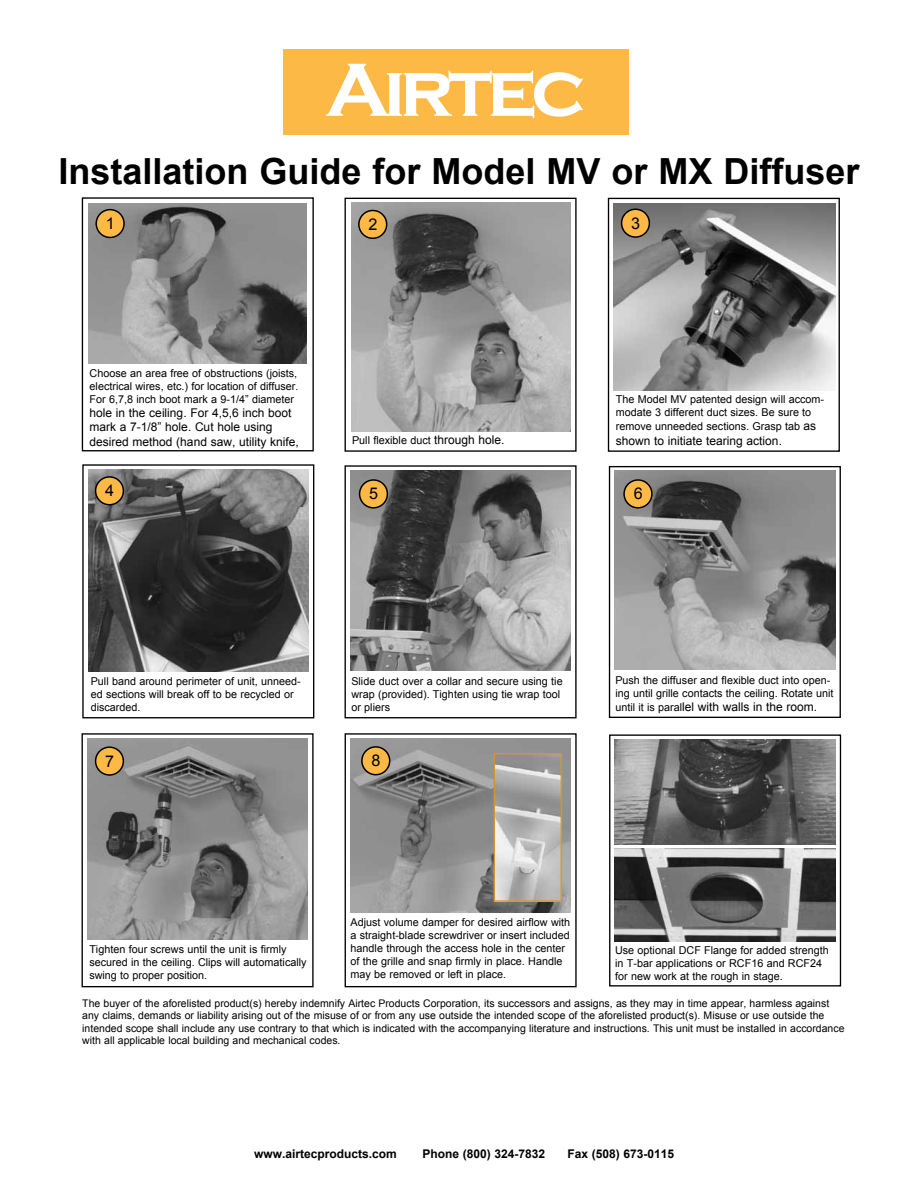
<style>
.page{position:relative;width:918px;height:1188px;background:#fff}
.page>*{position:absolute;margin:0;border:0;box-sizing:border-box;transform-origin:0 0}
.t1{font:700 78px "Copperplate Gothic";letter-spacing:-.075em;color:#fff}
.t2{font:700 36px "Arial";color:#000}
.t3{font:16.2px "Arial";color:#000}
.t4{font:12px/14.4px "Arial";color:#000}
.t5{font:700 12px "Arial";color:#000}
.t6{font:10.8px/12.9px "Arial";color:#000}
.t7{font:10.5px/12.6px "Arial";color:#000}
.s1{font-size:12px}
.s2{font-size:10.8px}
</style>
<div class="page">
<div style="left:608px;top:198px;width:232px;height:254px;border:1px solid #000"></div>
<img style="left:614px;top:203px;width:221px;height:188px">
<div style="left:345px;top:733px;width:232px;height:254px;border:1px solid #000"></div>
<div style="left:82px;top:733px;width:232px;height:254px;border:1px solid #000"></div>
<div style="left:609px;top:466px;width:232px;height:252px;border:1px solid #000"></div>
<div style="left:345px;top:465px;width:232px;height:253px;border:1px solid #000"></div>
<div style="left:82px;top:464px;width:232px;height:254px;border:1px solid #000"></div>
<div style="left:82px;top:197px;width:232px;height:254px;border:1px solid #000"></div>
<img style="left:88px;top:203px;width:219px;height:160px">
<div style="left:96px;top:210px;width:28px;height:27px;background:#fdb945;border-radius:50%"></div>
<div style="left:95px;top:209px;width:30px;height:29px;border:2px solid #000;border-radius:50%"></div>
<div style="left:345px;top:198px;width:232px;height:254px;border:1px solid #000"></div>
<img style="left:351px;top:739px;width:220px;height:174px">
<img style="left:88px;top:738px;width:219px;height:202px">
<img style="left:614px;top:471px;width:222px;height:199px">
<img style="left:351px;top:471px;width:220px;height:200px">
<img style="left:88px;top:470px;width:221px;height:201px">
<img style="left:351px;top:202px;width:220px;height:229px">
<div style="left:359px;top:210px;width:28px;height:28px;background:#fdb945;border-radius:50%"></div>
<div style="left:358px;top:210px;width:29px;height:29px;border:2px solid #000;border-radius:50%"></div>
<div style="left:622px;top:209px;width:27px;height:28px;background:#fdb945;border-radius:50%"></div>
<div style="left:621px;top:209px;width:29px;height:29px;border:2px solid #000;border-radius:50%"></div>
<div style="left:96px;top:477px;width:27px;height:28px;background:#fdb945;border-radius:50%"></div>
<div style="left:95px;top:476px;width:29px;height:29px;border:2px solid #000;border-radius:50%"></div>
<div style="left:360px;top:480px;width:27px;height:28px;background:#fdb945;border-radius:50%"></div>
<div style="left:359px;top:479px;width:29px;height:30px;border:2px solid #000;border-radius:50%"></div>
<div style="left:624px;top:480px;width:28px;height:28px;background:#fdb945;border-radius:50%"></div>
<div style="left:623px;top:479px;width:30px;height:30px;border:2px solid #000;border-radius:50%"></div>
<div style="left:609px;top:734px;width:232px;height:253px;border:1px solid #000"></div>
<div style="left:96px;top:747px;width:27px;height:28px;background:#fdb945;border-radius:50%"></div>
<div style="left:95px;top:746px;width:29px;height:30px;border:2px solid #000;border-radius:50%"></div>
<div style="left:362px;top:747px;width:28px;height:28px;background:#fdb945;border-radius:50%"></div>
<div style="left:361px;top:746px;width:29px;height:29px;border:2px solid #000;border-radius:50%"></div>
<img style="left:614px;top:739px;width:221px;height:106px">
<img style="left:614px;top:849px;width:221px;height:92px">
<img style="left:496px;top:755px;width:64px;height:145px">
<div style="left:494px;top:753px;width:68px;height:149px;border:1px solid #da9427"></div>
<div style="left:284px;top:50px;width:345px;height:85px;background:#fdb945"></div>
<h1 class="t1" style="left:326px;top:47px;width:261px">Airtec</h1>
<h2 class="t2" style="left:58px;top:148px;width:803px">Installation Guide for Model MV or MX Diffuser</h2>
<h3 class="t3" style="left:106px;top:213px;width:11px">1</h3>
<h3 class="t3" style="left:368px;top:214px;width:11px">2</h3>
<h3 class="t3" style="left:631px;top:212px;width:11px">3</h3>
<p class="t6" style="left:90px;top:366px;width:210px;text-align:justify">Choose an area free of obstructions (joists, electrical wires, etc.) for location of diffuser.<br>For 6,7,8 inch boot mark a 9-1/4” diameter</p>
<p class="t4" style="left:90px;top:406px;width:211px">hole in the ceiling. For 4,5,6 inch boot mark a 7-1/8” hole. Cut hole using desired method (hand saw, utility knife,</p>
<p class="t6" style="left:616px;top:393px;width:210px">The Model MV patented design will accom&shy;modate 3 different duct sizes. Be sure to</p>
<p class="t6" style="left:616px;top:420px;width:202px">remove unneeded sections. Grasp tab <span class="s1">as</span></p>
<p class="t6" style="left:352px;top:434px;width:154px">Pull flexible duct <span class="s1">through hole.</span></p>
<p class="t4" style="left:616px;top:434px;width:168px">shown to initiate tearing action.</p>
<h3 class="t3" style="left:105px;top:480px;width:11px">4</h3>
<h3 class="t3" style="left:369px;top:483px;width:11px">5</h3>
<h3 class="t3" style="left:634px;top:483px;width:11px">6</h3>
<p class="t6" style="left:91px;top:675px;width:212px">Pull band around perimeter of unit, unneed&shy;ed sections will break off to be recycled or discarded.</p>
<p class="t6" style="left:351px;top:675px;width:213px">Slide duct over a collar and secure using tie wrap (provided). Tighten using tie wrap tool or pliers</p>
<h3 class="t3" style="left:105px;top:750px;width:11px">7</h3>
<h3 class="t3" style="left:372px;top:750px;width:11px">8</h3>
<p class="t6" style="left:615px;top:674px;width:220px">Push the diffuser and flexible duct into open&shy;ing until grille contacts the ceiling. Rotate unit</p>
<p class="t4" style="left:615px;top:700px;width:203px"><span class="s2">until it is paral</span>lel with walls in the room.</p>
<p class="t6" style="left:351px;top:916px;width:221px">Adjust volume damper for desired airflow with a straight-blade screwdriver or insert included handle through the access hole in the center of the grille and snap firmly in place. Handle may be removed or left in place.</p>
<p class="t6" style="left:89px;top:943px;width:219px">Tighten four screws until the unit is firmly secured in the ceiling. Clips will automatically swing to proper position.</p>
<p class="t6" style="left:615px;top:944px;width:215px">Use optional DCF Flange for added strength in T-bar applications or RCF16 and RCF24 for new work at the rough in stage.</p>
<p class="t7" style="left:82px;top:997px;width:764px">The buyer of the aforelisted product(s) hereby indemnify Airtec Products Corporation, its successors and assigns, as they may in time appear, harmless against any claims, demands or liability arising out of the misuse of or from any use outside the intended scope of the aforelisted product(s). Misuse or use outside the intended scope shall include any use contrary to that which is indicated with the accompanying literature and instructions. This unit must be installed in accordance with all applicable local building and mechanical codes.</p>
<p class="t5" style="left:254px;top:1146px;width:144px">www.airtecproducts.com</p>
<p class="t5" style="left:423px;top:1146px;width:124px">Phone (800) 324-7832</p>
<p class="t5" style="left:567px;top:1146px;width:108px">Fax (508) 673-0115</p>
</div>
